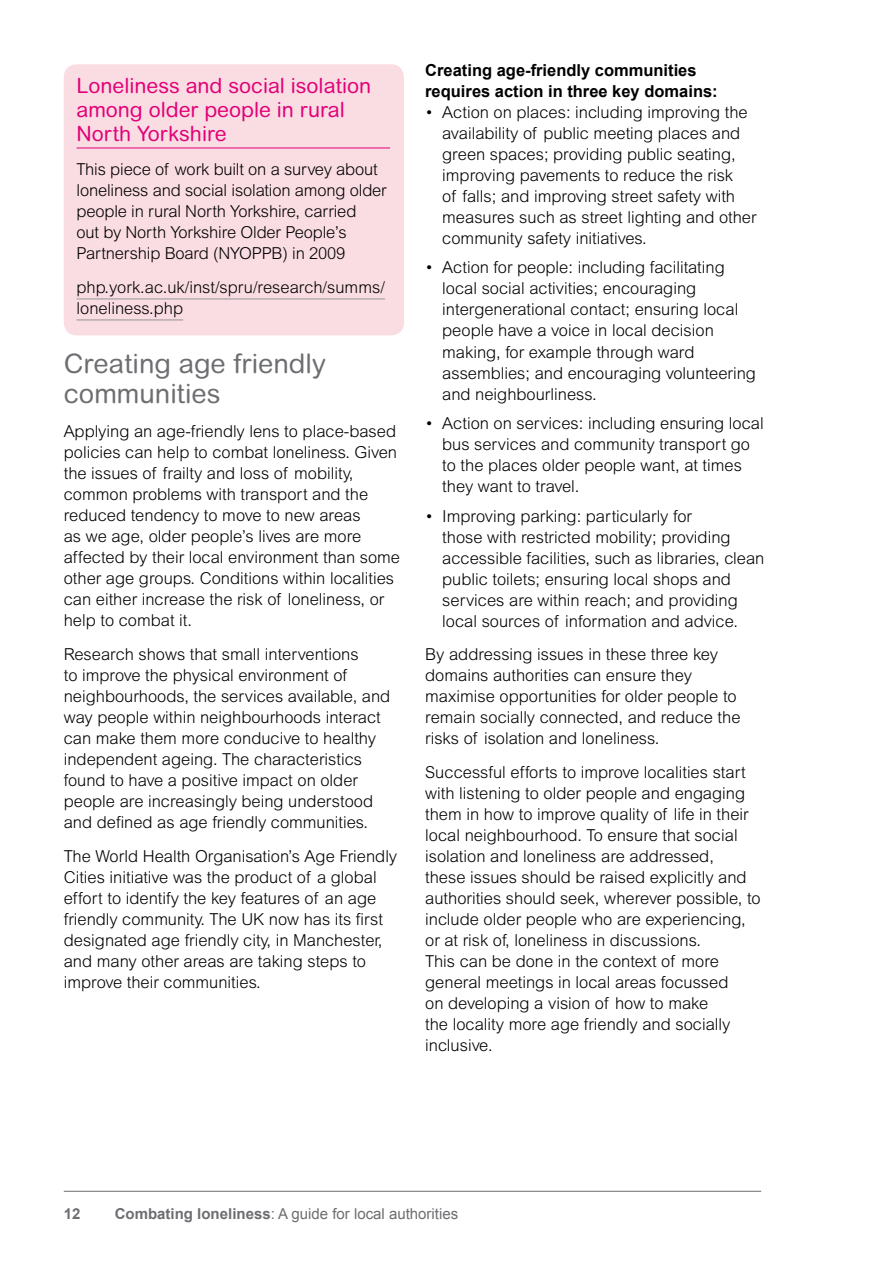
<style>
.page{position:relative;width:893px;height:1263px;background:#fff}
.page>*{position:absolute;margin:0;border:0;box-sizing:border-box;transform-origin:0 0}
.t1{font:27px/30px "Arial Rounded MT";color:#6d6e71}
.t2{font:21px/24px "Arial Rounded MT";color:#e20177}
.t3{font:300 16.5px/21px "Arial MT Std";color:#000}
.t4{font:700 16.5px/21px "Arial";color:#000}
.t5{font:15px "Arial";color:#6d6e71}
.t6{font:700 15px "Arial";color:#6d6e71}
.s1{font-weight:700}
</style>
<div class="page">
<hr style="left:64px;top:1191px;width:697px;height:1px;background:#6d6e71">
<div style="left:64px;top:64px;width:340px;height:271px;background:#fadce3;border-radius:13px"></div>
<hr style="left:77px;top:148px;width:313px;height:1px;background:#e20177">
<hr style="left:77px;top:299px;width:308px;height:1px;background:#939598">
<hr style="left:77px;top:320px;width:106px;height:1px;background:#939598">
<p class="t2" style="left:77px;top:74px;width:296px">Loneliness and social isolation among older people in rural<br>North Yorkshire</p>
<p class="t3" style="left:77px;top:159px;width:312px">This piece of work built on a survey about loneliness and social isolation among older people in rural North Yorkshire, carried<br>out by North Yorkshire Older People’s Partnership Board (NYOPPB) in 2009</p>
<p class="t3" style="left:77px;top:277px;width:310px">php.york.ac.uk/inst/spru/research/summs/ loneliness.php</p>
<h1 class="t1" style="left:64px;top:349px;width:264px">Creating age friendly communities</h1>
<p class="t3" style="left:64px;top:421px;width:338px">Applying an age-friendly lens to place-based policies can help to combat loneliness. Given the issues of frailty and loss of mobility, common problems with transport and the reduced tendency to move to new areas<br>as we age, older people’s lives are more affected by their local environment than some other age groups. Conditions within localities can either increase the risk of loneliness, or help to combat it.</p>
<p class="t3" style="left:64px;top:644px;width:328px">Research shows that small interventions<br>to improve the physical environment of neighbourhoods, the services available, and way people within neighbourhoods interact can make them more conducive to healthy independent ageing. The characteristics found to have a positive impact on older people are increasingly being understood and defined as age friendly communities.</p>
<p class="t3" style="left:64px;top:845px;width:335px">The World Health Organisation’s Age Friendly Cities initiative was the product of a global effort to identify the key features of an age friendly community. The UK now has its first designated age friendly city, in Manchester, and many other areas are taking steps to improve their communities.</p>
<p class="t4" style="left:425px;top:60px;width:294px">Creating age-friendly communities requires action in three key domains:</p>
<p class="t3" style="left:442px;top:102px;width:316px;text-indent:-17px">• Action on places: including improving the availability of public meeting places and green spaces; providing public seating, improving pavements to reduce the risk<br>of falls; and improving street safety with measures such as street lighting and other community safety initiatives.</p>
<p class="t3" style="left:442px;top:257px;width:315px;text-indent:-17px">• Action for people: including facilitating local social activities; encouraging intergenerational contact; ensuring local people have a voice in local decision making, for example through ward assemblies; and encouraging volunteering and neighbourliness.</p>
<p class="t3" style="left:442px;top:413px;width:323px;text-indent:-17px">• Action on services: including ensuring local bus services and community transport go to the places older people want, at times they want to travel.</p>
<p class="t3" style="left:442px;top:505px;width:324px;text-indent:-17px">• Improving parking: particularly for<br>those with restricted mobility; providing accessible facilities, such as libraries, clean public toilets; ensuring local shops and services are within reach; and providing local sources of information and advice.</p>
<p class="t3" style="left:425px;top:644px;width:317px">By addressing issues in these three key domains authorities can ensure they maximise opportunities for older people to remain socially connected, and reduce the risks of isolation and loneliness.</p>
<p class="t3" style="left:425px;top:762px;width:337px">Successful efforts to improve localities start with listening to older people and engaging them in how to improve quality of life in their local neighbourhood. To ensure that social isolation and loneliness are addressed,<br>these issues should be raised explicitly and authorities should seek, wherever possible, to include older people who are experiencing, or at risk of, loneliness in discussions.<br>This can be done in the context of more general meetings in local areas focussed<br>on developing a vision of how to make<br>the locality more age friendly and socially inclusive.</p>
<p class="t6" style="left:64px;top:1203px;width:18px">12</p>
<p class="t5" style="left:115px;top:1203px;width:345px"><span class="s1">Combating loneliness</span>: A guide for local authorities</p>
</div>
